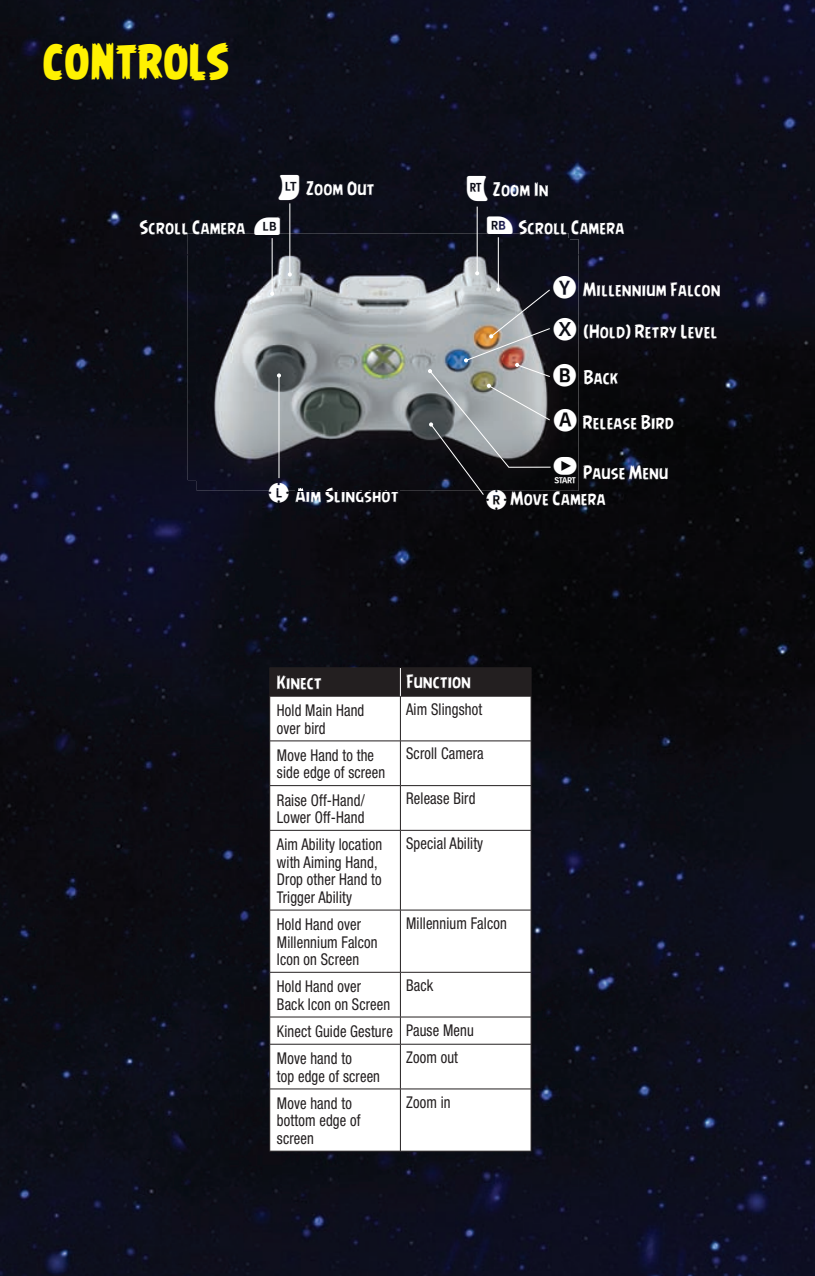
<style>
.page{position:relative;width:815px;height:1276px;background:#fff}
.page>*{position:absolute;margin:0;border:0;box-sizing:border-box;transform-origin:0 0}
.t1{font:700 45px "Angry Birds";color:#fff101}
.t2{font:17.5px/25.8px "Angry Birds";letter-spacing:.01em;color:#fff}
.t3{font:condensed 16.25px/17.5px "Helvetica Neue";letter-spacing:.01em;color:#231f20;scale:.9 1}
</style>
<div class="page">
<img style="left:0;top:0;width:815px;height:254px">
<img style="left:0;top:254px;width:244px;height:1022px">
<img style="left:571px;top:254px;width:244px;height:1022px">
<img style="left:244px;top:491px;width:327px;height:785px">
<img style="left:295px;top:491px;width:104px;height:11px">
<img style="left:197px;top:239px;width:381px;height:252px">
<img style="left:296px;top:487px;width:102px;height:4px">
<img style="left:188px;top:233px;width:381px;height:247px">
<img style="left:196px;top:239px;width:373px;height:241px">
<hr style="left:477px;top:207px;width:1px;height:66px;background:#fff">
<hr style="left:289px;top:203px;width:1px;height:71px;background:#fff">
<svg style="left:288px;top:272px;width:4px;height:4px"></svg>
<hr style="left:272px;top:238px;width:1px;height:56px;background:#fff">
<svg style="left:270px;top:292px;width:4px;height:4px"></svg>
<hr style="left:278px;top:375px;width:1px;height:103px;background:#fff">
<svg style="left:277px;top:373px;width:4px;height:4px"></svg>
<hr style="left:498px;top:237px;width:1px;height:52px;background:#fff">
<svg style="left:270px;top:697px;width:261px;height:453px"></svg>
<hr style="left:269px;top:667px;width:131px;height:1px;background:#231f20">
<hr style="left:400px;top:667px;width:131px;height:1px;background:#231f20">
<hr style="left:269px;top:696px;width:131px;height:1px;background:#231f20">
<hr style="left:269px;top:696px;width:1px;height:44px;background:#231f20">
<hr style="left:400px;top:696px;width:131px;height:1px;background:#231f20">
<hr style="left:400px;top:696px;width:1px;height:44px;background:#231f20">
<hr style="left:531px;top:696px;width:1px;height:44px;background:#231f20">
<hr style="left:269px;top:740px;width:131px;height:1px;background:#231f20">
<hr style="left:269px;top:741px;width:1px;height:44px;background:#231f20">
<hr style="left:400px;top:740px;width:131px;height:1px;background:#231f20">
<hr style="left:400px;top:741px;width:1px;height:44px;background:#231f20">
<hr style="left:531px;top:741px;width:1px;height:44px;background:#231f20">
<hr style="left:269px;top:785px;width:131px;height:1px;background:#231f20">
<hr style="left:269px;top:786px;width:1px;height:44px;background:#231f20">
<hr style="left:400px;top:785px;width:131px;height:1px;background:#231f20">
<hr style="left:400px;top:786px;width:1px;height:44px;background:#231f20">
<hr style="left:531px;top:786px;width:1px;height:44px;background:#231f20">
<hr style="left:269px;top:830px;width:131px;height:1px;background:#231f20">
<hr style="left:269px;top:830px;width:1px;height:80px;background:#231f20">
<hr style="left:400px;top:830px;width:131px;height:1px;background:#231f20">
<hr style="left:400px;top:830px;width:1px;height:80px;background:#231f20">
<hr style="left:531px;top:830px;width:1px;height:80px;background:#231f20">
<hr style="left:269px;top:909px;width:131px;height:1px;background:#231f20">
<hr style="left:269px;top:910px;width:1px;height:62px;background:#231f20">
<hr style="left:400px;top:909px;width:131px;height:1px;background:#231f20">
<hr style="left:400px;top:910px;width:1px;height:62px;background:#231f20">
<hr style="left:531px;top:910px;width:1px;height:62px;background:#231f20">
<hr style="left:269px;top:972px;width:131px;height:1px;background:#231f20">
<hr style="left:269px;top:972px;width:1px;height:44px;background:#231f20">
<hr style="left:400px;top:972px;width:131px;height:1px;background:#231f20">
<hr style="left:400px;top:972px;width:1px;height:44px;background:#231f20">
<hr style="left:531px;top:972px;width:1px;height:44px;background:#231f20">
<hr style="left:269px;top:1016px;width:131px;height:1px;background:#231f20">
<svg style="left:269px;top:1017px;width:1px;height:26px"></svg>
<hr style="left:400px;top:1016px;width:131px;height:1px;background:#231f20">
<svg style="left:400px;top:1017px;width:1px;height:26px"></svg>
<svg style="left:531px;top:1017px;width:1px;height:27px"></svg>
<hr style="left:269px;top:1043px;width:131px;height:1px;background:#231f20">
<hr style="left:269px;top:1044px;width:1px;height:44px;background:#231f20">
<hr style="left:400px;top:1043px;width:131px;height:1px;background:#231f20">
<hr style="left:400px;top:1044px;width:1px;height:44px;background:#231f20">
<hr style="left:531px;top:1044px;width:1px;height:44px;background:#231f20">
<hr style="left:269px;top:1088px;width:131px;height:1px;background:#231f20">
<hr style="left:269px;top:1089px;width:1px;height:62px;background:#231f20">
<hr style="left:400px;top:1088px;width:131px;height:1px;background:#231f20">
<hr style="left:400px;top:1089px;width:1px;height:62px;background:#231f20">
<hr style="left:531px;top:1089px;width:1px;height:62px;background:#231f20">
<div style="left:269px;top:668px;width:263px;height:28px;background:#231f20"></div>
<hr style="left:269px;top:1150px;width:131px;height:1px;background:#231f20">
<hr style="left:400px;top:1150px;width:131px;height:1px;background:#231f20">
<svg style="left:279px;top:174px;width:20px;height:26px"></svg>
<svg style="left:467px;top:175px;width:21px;height:26px"></svg>
<svg style="left:428px;top:271px;width:149px;height:239px;background:#5b5c5f"></svg>
<svg style="left:254px;top:217px;width:26px;height:18px"></svg>
<svg style="left:487px;top:216px;width:26px;height:18px"></svg>
<svg style="left:269px;top:482px;width:20px;height:20px"></svg>
<h1 class="t1" style="left:43px;top:35px;width:188px">CONTROLS</h1>
<p class="t2" style="left:140px;top:215px;width:107px">Scroll Camera</p>
<p class="t2" style="left:306px;top:175px;width:70px">Zoom Out</p>
<p class="t2" style="left:493px;top:176px;width:57px">Zoom In</p>
<p class="t2" style="left:296px;top:482px;width:105px">Aim Slingshot</p>
<p class="t2" style="left:518px;top:215px;width:107px">Scroll Camera</p>
<p class="t2" style="left:583px;top:276px;width:139px">Millennium Falcon</p>
<p class="t2" style="left:584px;top:319px;width:135px">(Hold) Retry Level</p>
<p class="t2" style="left:584px;top:364px;width:36px">Back</p>
<p class="t2" style="left:583px;top:409px;width:93px">Release Bird</p>
<p class="t2" style="left:511px;top:459px;width:159px;text-indent:72px">Pause Menu<br>Move Camera</p>
<p class="t2" style="left:277px;top:669px;width:46px">Kinect</p>
<p class="t2" style="left:406px;top:668px;width:66px">Function</p>
<p class="t3" style="left:277px;top:701px;width:99px">Hold Main Hand over bird</p>
<p class="t3" style="left:406px;top:700px;width:86px">Aim Slingshot</p>
<p class="t3" style="left:277px;top:746px;width:122px">Move Hand to the side edge of screen</p>
<p class="t3" style="left:406px;top:745px;width:88px">Scroll Camera</p>
<p class="t3" style="left:277px;top:791px;width:99px">Raise Off-Hand/<br>Lower Off-Hand</p>
<p class="t3" style="left:406px;top:789px;width:78px">Release Bird</p>
<p class="t3" style="left:277px;top:835px;width:118px">Aim Ability location with Aiming Hand,<br>Drop other Hand to<br>Trigger Ability</p>
<p class="t3" style="left:406px;top:834px;width:87px">Special Ability</p>
<p class="t3" style="left:277px;top:915px;width:113px">Hold Hand over<br>Millennium Falcon<br>Icon on Screen</p>
<p class="t3" style="left:406px;top:914px;width:113px">Millennium Falcon</p>
<p class="t3" style="left:277px;top:977px;width:127px">Hold Hand over<br>Back Icon on Screen</p>
<p class="t3" style="left:406px;top:976px;width:32px">Back</p>
<p class="t3" style="left:277px;top:1017px;width:220px;line-height:27.2px">Kinect Guide Gesture Pause Menu<br>Move hand to</p>
<p class="t3" style="left:277px;top:1067px;width:116px">top edge of screen</p>
<p class="t3" style="left:406px;top:1048px;width:59px">Zoom out</p>
<p class="t3" style="left:277px;top:1094px;width:94px">Move hand to bottom edge of screen</p>
<p class="t3" style="left:406px;top:1093px;width:51px">Zoom in</p>
</div>
